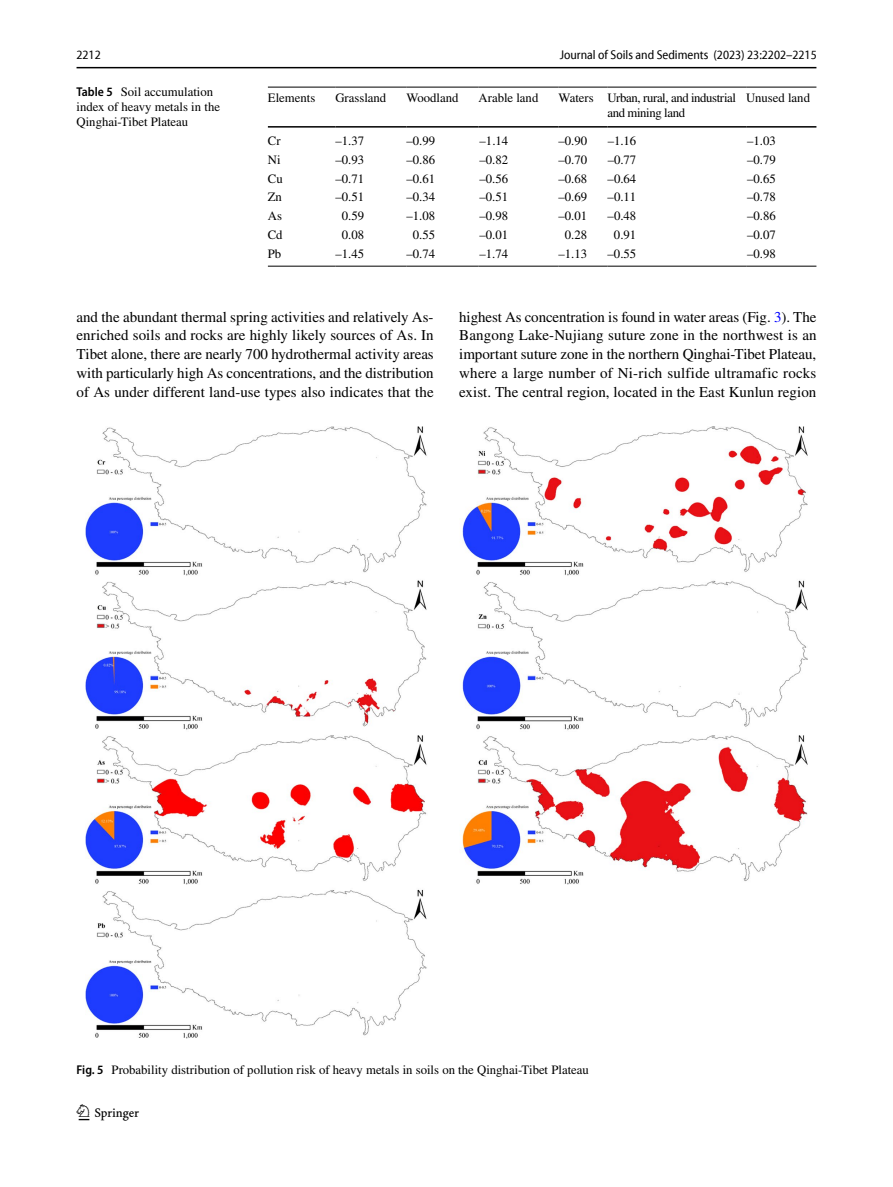
<style>
.page{position:relative;width:893px;height:1187px;background:#fff}
.page>*{position:absolute;margin:0;border:0;box-sizing:border-box;transform-origin:0 0}
.t1{font:22.5px "Springnew Regular 2";color:#000}
.t2{font:15px/18.8px "STIX";letter-spacing:.005em;color:#000;text-align:justify}
.t3{font:12.75px/15px "STIX";color:#000}
.t4{font:semi-condensed 12.75px "Myriad Pro Unic";color:#000}
.t5{font:12.75px/15px "STIX";letter-spacing:-.03em;color:#000;text-align:center}
.s1{font-family:"Myriad Pro";font-weight:600;font-stretch:semi-condensed}
.s2{color:#00f}
</style>
<div class="page">
<hr style="left:77px;top:67px;width:739px;height:1px;background:#000">
<hr style="left:268px;top:87px;width:67px;height:1px;background:#000">
<hr style="left:268px;top:126px;width:67px;height:2px;background:#000">
<hr style="left:335px;top:87px;width:71px;height:1px;background:#000">
<hr style="left:335px;top:126px;width:71px;height:2px;background:#000">
<hr style="left:406px;top:87px;width:73px;height:1px;background:#000">
<hr style="left:406px;top:126px;width:73px;height:2px;background:#000">
<hr style="left:479px;top:87px;width:79px;height:1px;background:#000">
<hr style="left:479px;top:126px;width:79px;height:2px;background:#000">
<hr style="left:558px;top:87px;width:49px;height:1px;background:#000">
<hr style="left:558px;top:126px;width:49px;height:2px;background:#000">
<hr style="left:608px;top:87px;width:138px;height:1px;background:#000">
<hr style="left:608px;top:126px;width:138px;height:2px;background:#000">
<hr style="left:746px;top:87px;width:70px;height:1px;background:#000">
<hr style="left:746px;top:126px;width:70px;height:2px;background:#000">
<hr style="left:268px;top:266px;width:67px;height:1px;background:#000">
<hr style="left:335px;top:266px;width:71px;height:1px;background:#000">
<hr style="left:406px;top:266px;width:73px;height:1px;background:#000">
<hr style="left:479px;top:266px;width:79px;height:1px;background:#000">
<hr style="left:558px;top:266px;width:49px;height:1px;background:#000">
<hr style="left:607px;top:266px;width:139px;height:1px;background:#000">
<hr style="left:746px;top:266px;width:70px;height:1px;background:#000">
<img style="left:85px;top:426px;width:723px;height:612px">
<p class="t4" style="left:77px;top:50px;width:26px">2212</p>
<p class="t4" style="left:560px;top:50px;width:259px">Journal of Soils and Sediments (2023) 23:2202–2215</p>
<p class="t3" style="left:77px;top:85px;width:145px"><span class="s1">Table 5</span> Soil accumulation index of heavy metals in the<br>Qinghai-Tibet Plateau</p>
<p class="t3" style="left:268px;top:91px;width:49px">Elements</p>
<p class="t3" style="left:335px;top:91px;width:52px">Grassland</p>
<p class="t3" style="left:406px;top:91px;width:54px">Woodland</p>
<p class="t3" style="left:479px;top:91px;width:61px">Arable land</p>
<p class="t5" style="left:558px;top:91px;width:179px">Waters Urban, rural, and industrial and mining land</p>
<p class="t3" style="left:746px;top:91px;width:65px">Unused land</p>
<p class="t3" style="left:268px;top:134px;width:14px">Cr</p>
<p class="t3" style="left:335px;top:134px;width:30px">–1.37</p>
<p class="t3" style="left:406px;top:134px;width:30px">–0.99</p>
<p class="t3" style="left:480px;top:134px;width:30px">–1.14</p>
<p class="t3" style="left:558px;top:134px;width:30px">–0.90</p>
<p class="t3" style="left:608px;top:134px;width:30px">–1.16</p>
<p class="t3" style="left:747px;top:134px;width:30px">–1.03</p>
<p class="t3" style="left:268px;top:153px;width:14px">Ni</p>
<p class="t3" style="left:335px;top:153px;width:30px">–0.93</p>
<p class="t3" style="left:406px;top:153px;width:30px">–0.86</p>
<p class="t3" style="left:480px;top:153px;width:30px">–0.82</p>
<p class="t3" style="left:558px;top:153px;width:30px">–0.70</p>
<p class="t3" style="left:608px;top:153px;width:30px">–0.77</p>
<p class="t3" style="left:747px;top:153px;width:30px">–0.79</p>
<p class="t3" style="left:268px;top:172px;width:16px">Cu</p>
<p class="t3" style="left:335px;top:172px;width:30px">–0.71</p>
<p class="t3" style="left:406px;top:172px;width:30px">–0.61</p>
<p class="t3" style="left:480px;top:172px;width:30px">–0.56</p>
<p class="t3" style="left:558px;top:172px;width:30px">–0.68</p>
<p class="t3" style="left:608px;top:172px;width:30px">–0.64</p>
<p class="t3" style="left:747px;top:172px;width:30px">–0.65</p>
<p class="t3" style="left:268px;top:190px;width:16px">Zn</p>
<p class="t3" style="left:335px;top:190px;width:30px">–0.51</p>
<p class="t3" style="left:406px;top:190px;width:30px">–0.34</p>
<p class="t3" style="left:479px;top:190px;width:30px">–0.51</p>
<p class="t3" style="left:558px;top:190px;width:30px">–0.69</p>
<p class="t3" style="left:608px;top:190px;width:30px">–0.11</p>
<p class="t3" style="left:747px;top:190px;width:30px">–0.78</p>
<p class="t3" style="left:268px;top:209px;width:16px">As</p>
<p class="t3" style="left:342px;top:209px;width:24px">0.59</p>
<p class="t3" style="left:406px;top:209px;width:30px">–1.08</p>
<p class="t3" style="left:479px;top:209px;width:30px">–0.98</p>
<p class="t3" style="left:558px;top:209px;width:30px">–0.01</p>
<p class="t3" style="left:608px;top:209px;width:30px">–0.48</p>
<p class="t3" style="left:747px;top:209px;width:30px">–0.86</p>
<p class="t3" style="left:268px;top:228px;width:16px">Cd</p>
<p class="t3" style="left:342px;top:228px;width:24px">0.08</p>
<p class="t3" style="left:413px;top:228px;width:24px">0.55</p>
<p class="t3" style="left:479px;top:228px;width:30px">–0.01</p>
<p class="t3" style="left:565px;top:228px;width:24px">0.28</p>
<p class="t3" style="left:614px;top:228px;width:24px">0.91</p>
<p class="t3" style="left:747px;top:228px;width:30px">–0.07</p>
<p class="t3" style="left:268px;top:247px;width:15px">Pb</p>
<p class="t3" style="left:335px;top:247px;width:30px">–1.45</p>
<p class="t3" style="left:406px;top:247px;width:30px">–0.74</p>
<p class="t3" style="left:479px;top:247px;width:30px">–1.74</p>
<p class="t3" style="left:558px;top:247px;width:30px">–1.13</p>
<p class="t3" style="left:608px;top:247px;width:30px">–0.55</p>
<p class="t3" style="left:747px;top:247px;width:30px">–0.98</p>
<p class="t2" style="left:77px;top:308px;width:359px">and the abundant thermal spring activities and relatively As&shy;enriched soils and rocks are highly likely sources of As. In Tibet alone, there are nearly 700 hydrothermal activity areas with particularly high As concentrations, and the distribution of As under different land-use types also indicates that the</p>
<p class="t2" style="left:459px;top:308px;width:359px">highest As concentration is found in water areas (Fig. <span class="s2">3</span>). The Bangong Lake-Nujiang suture zone in the northwest is an important suture zone in the northern Qinghai-Tibet Plateau, where a large number of Ni-rich sulfide ultramafic rocks exist. The central region, located in the East Kunlun region</p>
<p class="t3" style="left:77px;top:1062px;width:514px"><span class="s1">Fig. 5</span> Probability distribution of pollution risk of heavy metals in soils on the Qinghai-Tibet Plateau</p>
<h1 class="t1" style="left:79px;top:1104px;width:62px">1 3</h1>
</div>
